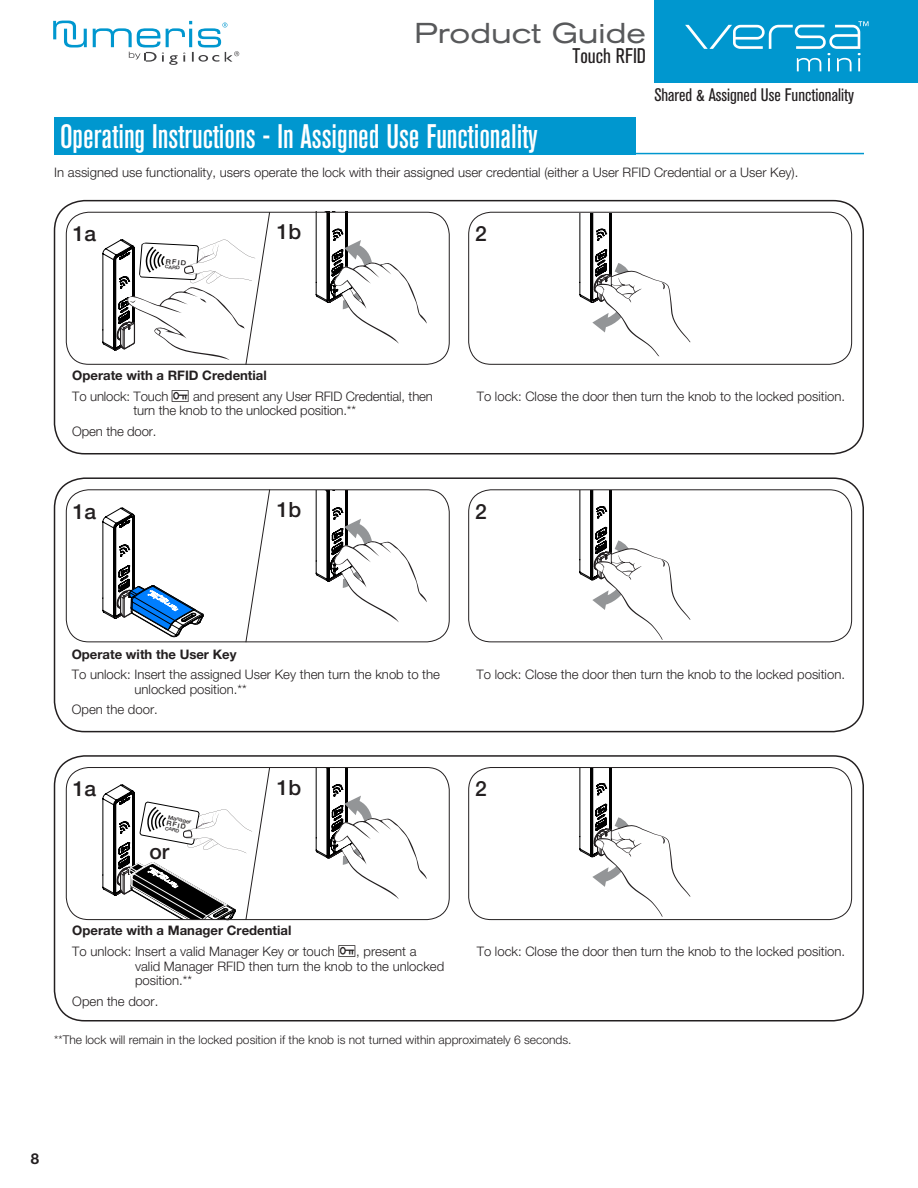
<style>
.page{position:relative;width:918px;height:1188px;background:#fff}
.page>*{position:absolute;margin:0;border:0;box-sizing:border-box;transform-origin:0 0}
.t1{font:500 condensed 33.75px "Akzidenz Grotesk BE";color:#fff}
.t2{font:expanded 28.5px "Akzidenz Grotesk BE";color:#58595b}
.t3{font:500 21px "Helvetica Neue LT Std";color:#231f20}
.t4{font:condensed 21px "Akzidenz Grotesk BE";color:#231f20}
.t5{font:condensed 18px "Akzidenz Grotesk BE";color:#231f20}
.t6{font:700 15px "Helvetica Neue LT Std";color:#231f20}
.t7{font:300 13.2px/14.5px "Helvetica Neue LT Std";color:#231f20}
.t8{font:700 13.2px "Helvetica Neue LT Std";color:#231f20}
.t9{font:300 12px "Helvetica Neue LT Std";color:#231f20}
.t10{font:500 6.75px "Helvetica Neue";color:#231f20;scale:1.1 1}
.t11{font:500 6.6px "Helvetica Neue";color:#231f20;scale:1.08 1}
.t12{font:500 5.4px "Helvetica Neue";color:#231f20;scale:1.08 1}
.t13{font:500 4.8px "Helvetica Neue";color:#231f20;scale:1.1 1}
.t14{font:500 4.8px "Helvetica Neue";color:#231f20;scale:1.08 1}
</style>
<div class="page">
<div style="left:654px;top:0;width:264px;height:83px;background:#0097cf"></div>
<svg style="left:53px;top:21px;width:34px;height:26px"></svg>
<svg style="left:93px;top:21px;width:146px;height:44px"></svg>
<svg style="left:685px;top:21px;width:184px;height:50px"></svg>
<svg style="left:316px;top:491px;width:111px;height:131px"></svg>
<svg style="left:579px;top:214px;width:112px;height:142px"></svg>
<svg style="left:579px;top:491px;width:112px;height:149px"></svg>
<svg style="left:316px;top:214px;width:111px;height:130px"></svg>
<svg style="left:102px;top:508px;width:102px;height:129px"></svg>
<svg style="left:316px;top:769px;width:111px;height:130px"></svg>
<svg style="left:579px;top:769px;width:112px;height:148px"></svg>
<div style="left:54px;top:117px;width:582px;height:37px;background:#0097cf"></div>
<hr style="left:60px;top:153px;width:804px;height:1px;background:#0097cf">
<div style="left:66px;top:212px;width:384px;height:153px;border:1px solid #231f20;border-radius:22px"></div>
<div style="left:66px;top:489px;width:384px;height:153px;border:1px solid #231f20;border-radius:22px"></div>
<div style="left:66px;top:767px;width:384px;height:153px;border:1px solid #231f20;border-radius:22px"></div>
<div style="left:468px;top:212px;width:384px;height:153px;border:1px solid #231f20;border-radius:22px"></div>
<div style="left:468px;top:489px;width:384px;height:153px;border:1px solid #231f20;border-radius:22px"></div>
<div style="left:468px;top:767px;width:384px;height:153px;border:1px solid #231f20;border-radius:22px"></div>
<svg style="left:102px;top:211px;width:169px;height:154px"></svg>
<svg style="left:245px;top:489px;width:26px;height:154px"></svg>
<svg style="left:102px;top:767px;width:169px;height:154px"></svg>
<div style="left:54px;top:200px;width:810px;height:254px;border:2px solid #231f20;border-radius:30px"></div>
<div style="left:54px;top:477px;width:810px;height:255px;border:2px solid #231f20;border-radius:30px"></div>
<div style="left:54px;top:755px;width:810px;height:267px;border:2px solid #231f20;border-radius:30px"></div>
<h2 class="t2" style="left:415px;top:16px;width:233px">Product Guide</h2>
<h3 class="t4" style="left:573px;top:44px;width:75px">Touch RFID</h3>
<h3 class="t5" style="left:654px;top:85px;width:201px">Shared &amp; Assigned Use Functionality</h3>
<h1 class="t1" style="left:60px;top:118px;width:479px">Operating Instructions - In Assigned Use Functionality</h1>
<p class="t7" style="left:54px;top:165px;width:746px">In assigned use functionality, users operate the lock with their assigned user credential (either a User RFID Credential or a User Key).</p>
<h3 class="t3" style="left:73px;top:221px;width:25px">1a</h3>
<h3 class="t3" style="left:277px;top:219px;width:26px">1b</h3>
<h3 class="t3" style="left:475px;top:221px;width:13px">2</h3>
<p class="t10" style="left:166px;top:256px;width:20px;rotate:4deg">RFID</p>
<p class="t13" style="left:165px;top:263px;width:15px;rotate:4deg">CARD</p>
<p class="t8" style="left:72px;top:367px;width:196px">Operate with a RFID Credential</p>
<p class="t7" style="left:72px;top:389px;width:98px">To unlock: Touch</p>
<p class="t7" style="left:134px;top:389px;width:301px;text-indent:60px">and present any User RFID Credential, then turn the knob to the unlocked position.**</p>
<p class="t7" style="left:72px;top:424px;width:86px">Open the door.</p>
<p class="t7" style="left:477px;top:389px;width:370px">To lock: Close the door then turn the knob to the locked position.</p>
<h3 class="t3" style="left:73px;top:499px;width:25px">1a</h3>
<h3 class="t3" style="left:277px;top:497px;width:26px">1b</h3>
<h3 class="t3" style="left:475px;top:499px;width:13px">2</h3>
<p class="t8" style="left:72px;top:646px;width:166px">Operate with the User Key</p>
<p class="t7" style="left:135px;top:667px;width:307px;text-indent:-63px">To unlock: Insert the assigned User Key then turn the knob to the unlocked position.**</p>
<p class="t7" style="left:72px;top:702px;width:88px">Open the door.</p>
<h3 class="t3" style="left:73px;top:776px;width:25px">1a</h3>
<p class="t12" style="left:169px;top:813px;width:24px;rotate:12deg">Manager</p>
<p class="t11" style="left:168px;top:818px;width:20px;rotate:12deg">RFID</p>
<p class="t14" style="left:166px;top:824px;width:15px;rotate:12deg">CARD</p>
<h3 class="t3" style="left:150px;top:839px;width:21px">or</h3>
<h3 class="t3" style="left:277px;top:775px;width:26px">1b</h3>
<p class="t8" style="left:72px;top:923px;width:221px">Operate with a Manager Credential</p>
<p class="t7" style="left:72px;top:944px;width:264px">To unlock: Insert a valid Manager Key or touch</p>
<p class="t7" style="left:135px;top:944px;width:311px;text-indent:221px">, present a valid Manager RFID then turn the knob to the unlocked position.**</p>
<p class="t7" style="left:72px;top:994px;width:88px">Open the door.</p>
<p class="t7" style="left:476px;top:667px;width:370px">To lock: Close the door then turn the knob to the locked position.</p>
<h3 class="t3" style="left:475px;top:776px;width:13px">2</h3>
<p class="t7" style="left:477px;top:944px;width:370px">To lock: Close the door then turn the knob to the locked position.</p>
<p class="t9" style="left:54px;top:1033px;width:519px">**The lock will remain in the locked position if the knob is not turned within approximately 6 seconds.</p>
<p class="t6" style="left:31px;top:1149px;width:10px">8</p>
</div>
